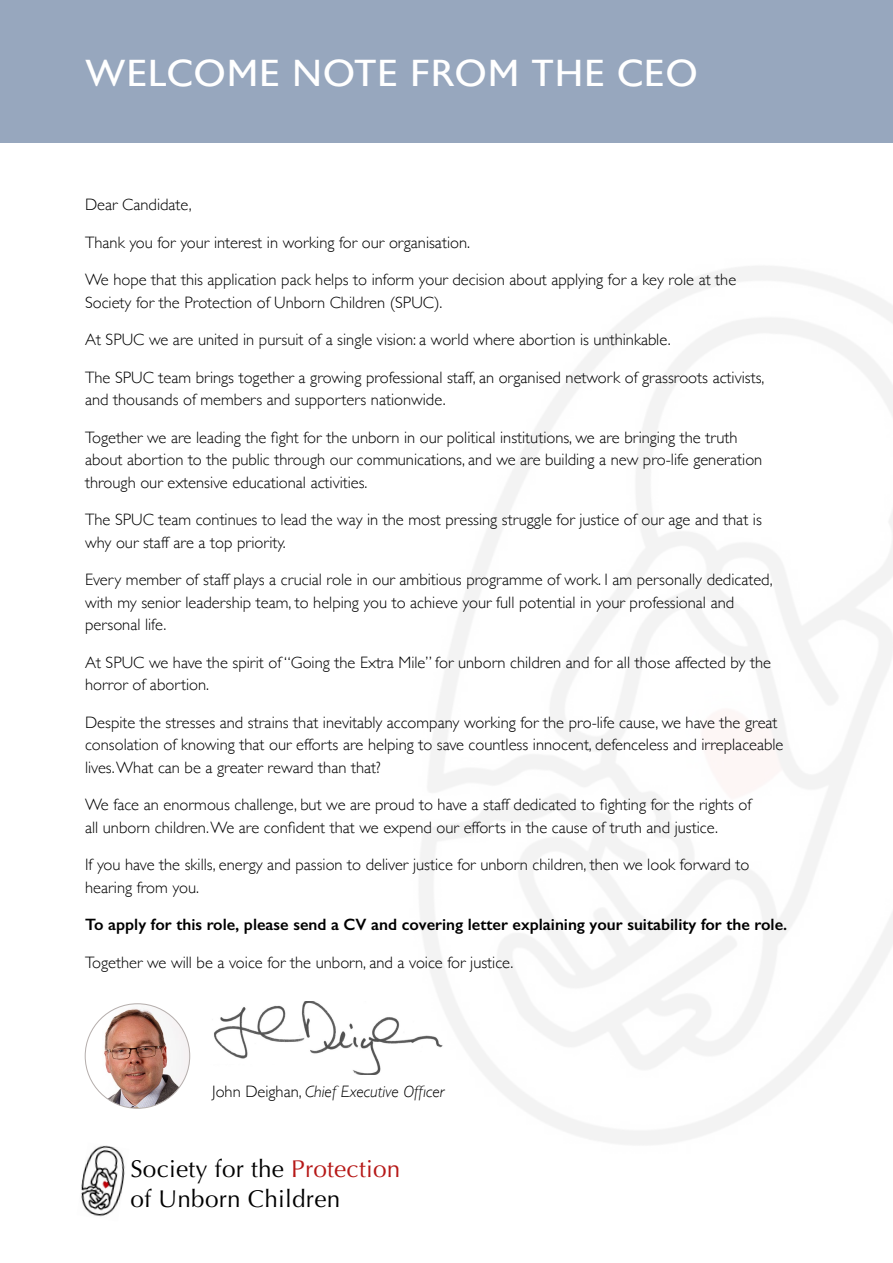
<style>
.page{position:relative;width:893px;height:1263px;background:#fff}
.page>*{position:absolute;margin:0;border:0;box-sizing:border-box;transform-origin:0 0}
.t1{font:37.5px "Astoria Sans";letter-spacing:.02em;color:#fff}
.t2{font:24.3px/29.2px "Optima";letter-spacing:.01em;color:#000}
.t3{font:300 16.5px/22.5px "Gill Sans";color:#000}
.t4{font:600 16.5px "Gill Sans";color:#000}
.t5{font:italic 300 16.5px "Gill Sans";color:#000}
.s1{font-style:normal}
.s2{color:#b61817}
</style>
<div class="page">
<img style="left:369px;top:266px;width:524px;height:879px">
<div style="left:0;top:0;width:893px;height:142px;background:#97a7be"></div>
<img style="left:214px;top:1001px;width:231px;height:73px">
<img style="left:85px;top:1004px;width:105px;height:104px;border-radius:52px">
<img style="left:81px;top:1145px;width:44px;height:72px">
<h1 class="t1" style="left:85px;top:53px;width:614px">WELCOME NOTE FROM THE CEO</h1>
<p class="t3" style="left:85px;top:193px;width:108px">Dear Candidate,</p>
<p class="t3" style="left:85px;top:231px;width:386px">Thank you for your interest in working for our organisation.</p>
<p class="t3" style="left:85px;top:268px;width:653px">We hope that this application pack helps to inform your decision about applying for a key role at the<br>Society for the Protection of Unborn Children (SPUC).</p>
<p class="t3" style="left:85px;top:329px;width:587px">At SPUC we are united in pursuit of a single vision: a world where abortion is unthinkable.</p>
<p class="t3" style="left:85px;top:366px;width:681px">The SPUC team brings together a growing professional staff, an organised network of grassroots activists, and thousands of members and supporters nationwide.</p>
<p class="t3" style="left:85px;top:426px;width:679px">Together we are leading the fight for the unborn in our political institutions, we are bringing the truth about abortion to the public through our communications, and we are building a new pro-life generation through our extensive educational activities.</p>
<p class="t3" style="left:85px;top:509px;width:678px">The SPUC team continues to lead the way in the most pressing struggle for justice of our age and that is why our staff are a top priority.</p>
<p class="t3" style="left:85px;top:569px;width:689px">Every member of staff plays a crucial role in our ambitious programme of work. I am personally dedicated, with my senior leadership team, to helping you to achieve your full potential in your professional and personal life.</p>
<p class="t3" style="left:85px;top:651px;width:687px">At SPUC we have the spirit of “Going the Extra Mile” for unborn children and for all those affected by the horror of abortion.</p>
<p class="t3" style="left:85px;top:711px;width:700px">Despite the stresses and strains that inevitably accompany working for the pro-life cause, we have the great consolation of knowing that our efforts are helping to save countless innocent, defenceless and irreplaceable lives. What can be a greater reward than that?</p>
<p class="t3" style="left:85px;top:794px;width:668px">We face an enormous challenge, but we are proud to have a staff dedicated to fighting for the rights of all unborn children. We are confident that we expend our efforts in the cause of truth and justice.</p>
<p class="t3" style="left:85px;top:854px;width:666px">If you have the skills, energy and passion to deliver justice for unborn children, then we look forward to hearing from you.</p>
<p class="t4" style="left:85px;top:915px;width:704px">To apply for this role, please send a CV and covering letter explaining your suitability for the role.</p>
<p class="t3" style="left:85px;top:951px;width:430px">Together we will be a voice for the unborn, and a voice for justice.</p>
<p class="t5" style="left:212px;top:1082px;width:234px"><span class="s1">John Deighan,</span> Chief Executive Officer</p>
<h2 class="t2" style="left:131px;top:1155px;width:271px">Society for the <span class="s2">Protection </span>of Unborn Children</h2>
</div>
